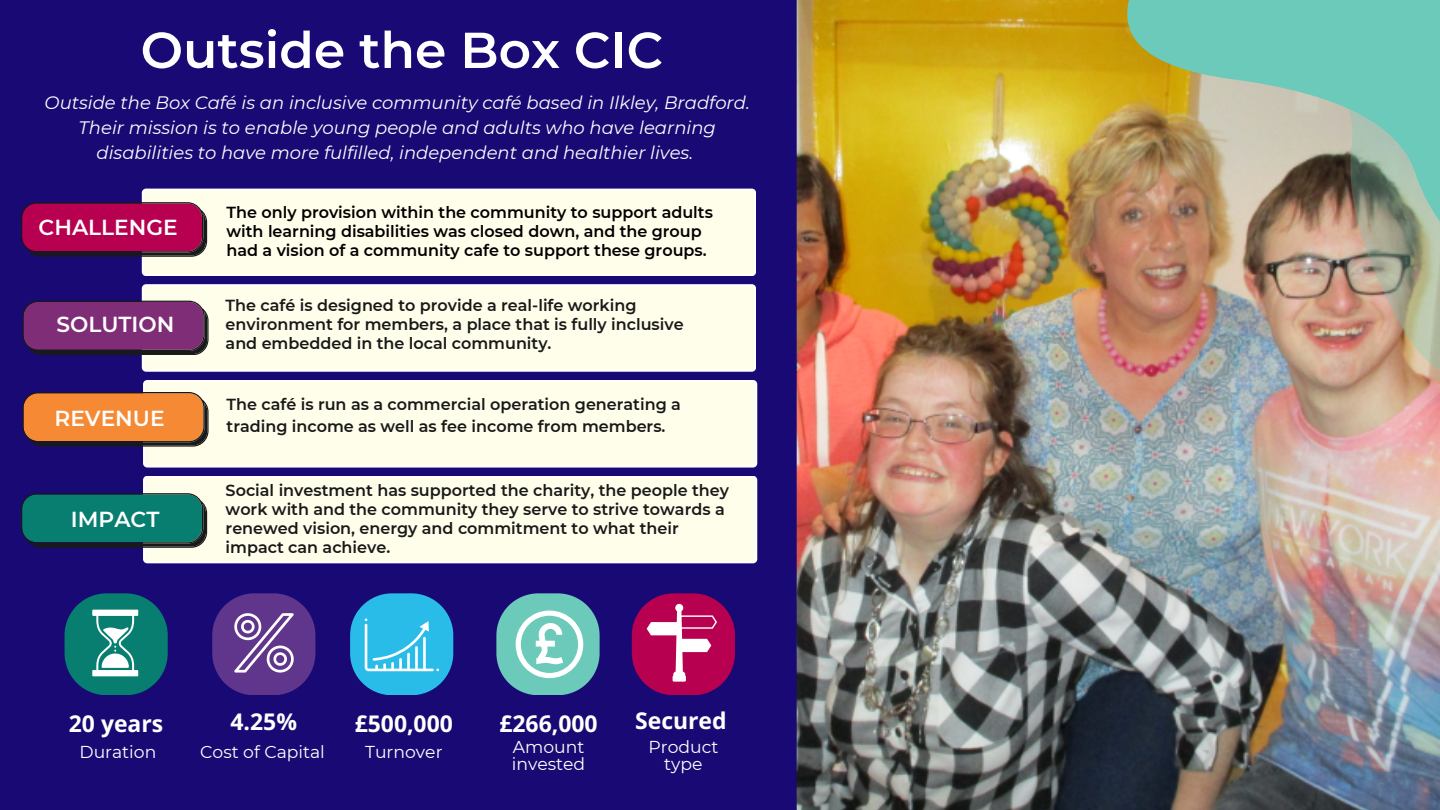
<style>
.page{position:relative;width:1440px;height:810px;background:#190974}
.page>*{position:absolute;margin:0;border:0;box-sizing:border-box;transform-origin:0 0}
.t1{font:600 50.4px "Montserrat";color:#fff}
.t2{font:700 22.9px "Open Sans";color:#fff}
.t3{font:600 21.7px "Montserrat";color:#fff}
.t4{font:italic 18px/24.8px "Montserrat";color:#fff;text-align:center}
.t5{font:17.2px/16.5px "Montserrat";color:#fff}
.t6{font:600 16px/18.8px "Montserrat";color:#191919}
.t7{font:600 16px/18.8px "Montserrat";color:#000}
</style>
<div class="page">
<img style="left:796px;top:0;width:644px;height:810px">
<div style="left:142px;top:189px;width:614px;height:87px;background:#fffeeb"></div>
<svg style="left:21px;top:202px;width:186px;height:55px;background:#9e094d"></svg>
<div style="left:142px;top:284px;width:614px;height:88px;background:#fffeeb"></div>
<svg style="left:22px;top:301px;width:187px;height:54px;background:#732e6d"></svg>
<div style="left:143px;top:380px;width:614px;height:88px;background:#fffeeb"></div>
<svg style="left:22px;top:392px;width:187px;height:55px;background:#d27936"></svg>
<div style="left:143px;top:476px;width:614px;height:87px;background:#fffeeb"></div>
<svg style="left:21px;top:493px;width:186px;height:55px;background:#0f6f66"></svg>
<svg style="left:65px;top:593px;width:103px;height:102px;background:#297d82"></svg>
<svg style="left:212px;top:593px;width:103px;height:102px;background:#654293"></svg>
<svg style="left:350px;top:593px;width:103px;height:102px;background:#36a6d9"></svg>
<svg style="left:496px;top:593px;width:104px;height:102px;background:#74b4b9"></svg>
<svg style="left:632px;top:593px;width:103px;height:102px;background:#a9226b"></svg>
<img style="left:1062px;top:0;width:378px;height:447px">
<img style="left:1129px;top:0;width:311px;height:394px">
<p class="t1" style="left:141px;top:19px;width:524px">Outside the Box CIC</p>
<p class="t4" style="left:45px;top:90px;width:707px">Outside the Box Café is an inclusive community café based in Ilkley, Bradford.<br>Their mission is to enable young people and adults who have learning disabilities to have more fulfilled, independent and healthier lives.</p>
<p class="t3" style="left:39px;top:214px;width:141px">CHALLENGE</p>
<p class="t3" style="left:56px;top:311px;width:119px">SOLUTION</p>
<p class="t3" style="left:55px;top:405px;width:112px">REVENUE</p>
<p class="t3" style="left:71px;top:506px;width:90px">IMPACT</p>
<p class="t7" style="left:227px;top:203px;width:488px">The only provision within the community to support adults with learning disabilities was closed down, and the group had a vision of a community cafe to support these groups.</p>
<p class="t6" style="left:226px;top:296px;width:460px">The café is designed to provide a real-life working environment for members, a place that is fully inclusive and embedded in the local community.</p>
<p class="t6" style="left:227px;top:393px;width:456px;line-height:21.8px">The café is run as a commercial operation generating a trading income as well as fee income from members.</p>
<p class="t6" style="left:226px;top:481px;width:505px">Social investment has supported the charity, the people they work with and the community they serve to strive towards a renewed vision, energy and commitment to what their impact can achieve.</p>
<p class="t2" style="left:69px;top:708px;width:96px">20 years</p>
<p class="t2" style="left:231px;top:706px;width:68px">4.25%</p>
<p class="t2" style="left:355px;top:708px;width:100px">£500,000</p>
<p class="t2" style="left:499px;top:708px;width:100px">£266,000</p>
<p class="t2" style="left:635px;top:704px;width:93px">Secured</p>
<p class="t5" style="left:79px;top:743px;width:78px">Duration</p>
<p class="t5" style="left:200px;top:743px;width:126px">Cost of Capital</p>
<p class="t5" style="left:365px;top:743px;width:79px">Turnover</p>
<p class="t5" style="left:512px;top:739px;width:75px">Amount invested</p>
<p class="t5" style="left:648px;top:739px;width:71px;text-align:center">Product type</p>
</div>
